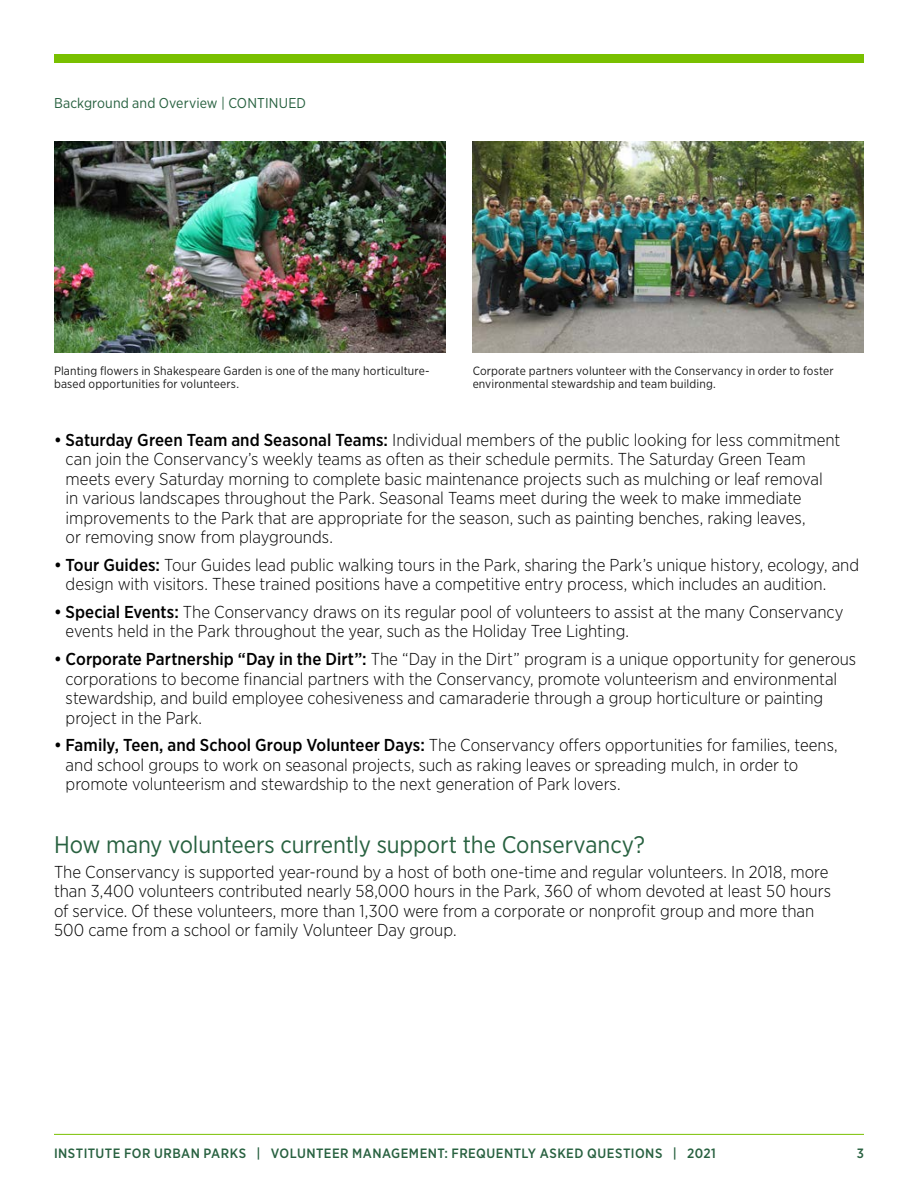
<style>
.page{position:relative;width:918px;height:1188px;background:#fff}
.page>*{position:absolute;margin:0;border:0;box-sizing:border-box;transform-origin:0 0}
.t1{font:24px "Gotham Narrow";letter-spacing:-.005em;color:#286140}
.P1{font:300 17.25px/19.5px "Gotham Narrow";letter-spacing:-.005em;color:#000}
.P2{font:14.25px "Gotham Narrow";letter-spacing:.01em;color:#286140}
.t2{font:500 13.5px "Gotham Narrow";letter-spacing:.035em;color:#286140}
.t3{font:12px/13.5px "Gotham Narrow";letter-spacing:.015em;color:#000}
.s1{font-weight:500}
</style>
<div class="page">
<div style="left:54px;top:54px;width:810px;height:9px;background:#79c000"></div>
<hr style="left:54px;top:1134px;width:810px;height:1px;background:#79c000">
<img style="left:472px;top:141px;width:392px;height:211px">
<img style="left:54px;top:141px;width:392px;height:211px">
<p class="P2" style="left:54px;top:94px;width:254px">Background and Overview | CONTINUED</p>
<p class="t3" style="left:54px;top:363px;width:377px">Planting flowers in Shakespeare Garden is one of the many horticulture&shy;based opportunities for volunteers.</p>
<p class="t3" style="left:472px;top:363px;width:363px">Corporate partners volunteer with the Conservancy in order to foster environmental stewardship and team building.</p>
<p class="P1" style="left:66px;top:430px;width:776px;text-indent:-12px"><span class="s1">• Saturday Green Team and Seasonal Teams:</span> Individual members of the public looking for less commitment can join the Conservancy’s weekly teams as often as their schedule permits. The Saturday Green Team meets every Saturday morning to complete basic maintenance projects such as mulching or leaf removal<br>in various landscapes throughout the Park. Seasonal Teams meet during the week to make immediate improvements to the Park that are appropriate for the season, such as painting benches, raking leaves,<br>or removing snow from playgrounds.</p>
<p class="P1" style="left:66px;top:555px;width:795px;text-indent:-12px"><span class="s1">• Tour Guides:</span> Tour Guides lead public walking tours in the Park, sharing the Park’s unique history, ecology, and design with visitors. These trained positions have a competitive entry process, which includes an audition.</p>
<p class="P1" style="left:66px;top:602px;width:779px;text-indent:-12px"><span class="s1">• Special Events:</span> The Conservancy draws on its regular pool of volunteers to assist at the many Conservancy events held in the Park throughout the year, such as the Holiday Tree Lighting.</p>
<p class="P1" style="left:66px;top:649px;width:792px;text-indent:-12px"><span class="s1">• Corporate Partnership “Day in the Dirt”:</span> The “Day in the Dirt” program is a unique opportunity for generous corporations to become financial partners with the Conservancy, promote volunteerism and environmental stewardship, and build employee cohesiveness and camaraderie through a group horticulture or painting project in the Park.</p>
<p class="P1" style="left:66px;top:735px;width:774px;text-indent:-12px"><span class="s1">• Family, Teen, and School Group Volunteer Days:</span> The Conservancy offers opportunities for families, teens, and school groups to work on seasonal projects, such as raking leaves or spreading mulch, in order to promote volunteerism and stewardship to the next generation of Park lovers.</p>
<h3 class="t1" style="left:54px;top:830px;width:592px">How many volunteers currently support the Conservancy?</h3>
<p class="P1" style="left:54px;top:862px;width:778px">The Conservancy is supported year-round by a host of both one-time and regular volunteers. In 2018, more than 3,400 volunteers contributed nearly 58,000 hours in the Park, 360 of whom devoted at least 50 hours of service. Of these volunteers, more than 1,300 were from a corporate or nonprofit group and more than 500 came from a school or family Volunteer Day group.</p>
<p class="t2" style="left:54px;top:1145px;width:663px">INSTITUTE FOR URBAN PARKS | VOLUNTEER MANAGEMENT: FREQUENTLY ASKED QUESTIONS | 2021</p>
<p class="t2" style="left:857px;top:1145px;width:9px">3</p>
</div>
